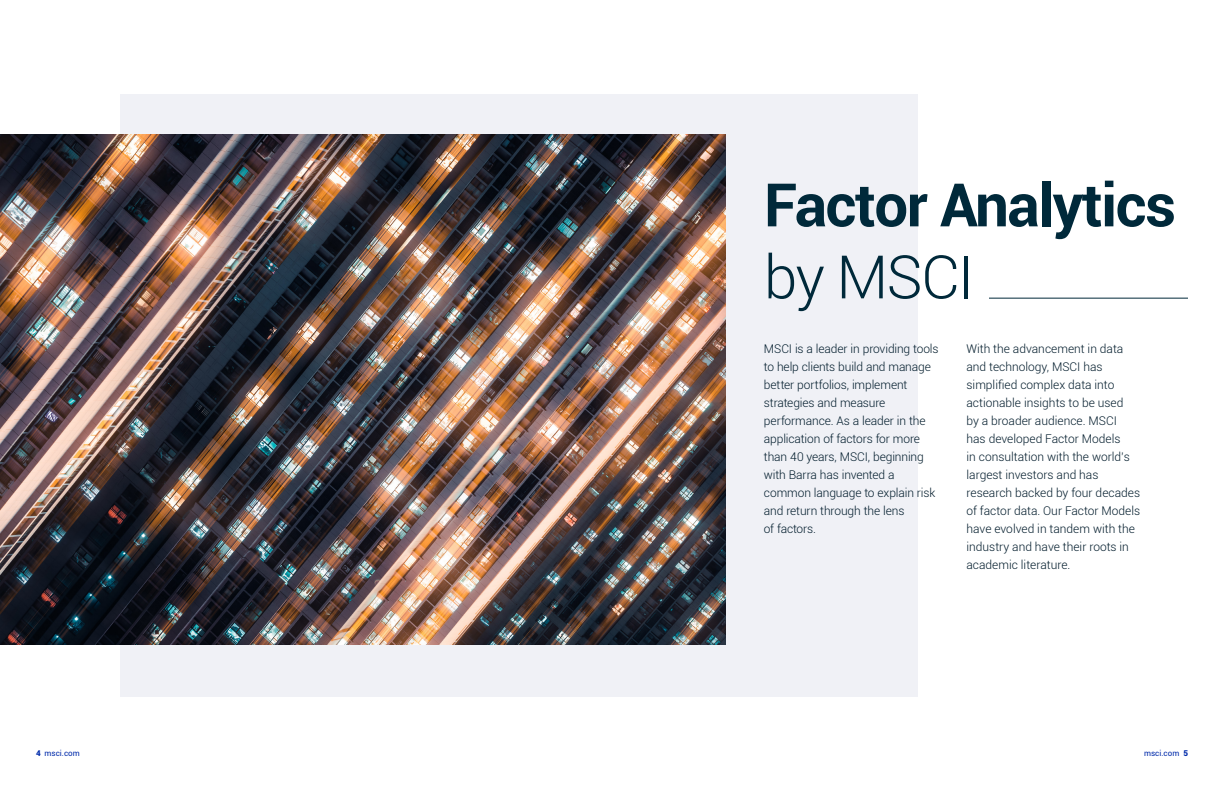
<style>
.page{position:relative;width:1224px;height:792px;background:#fff}
.page>*{position:absolute;margin:0;border:0;box-sizing:border-box;transform-origin:0 0}
.t1{font:700 60px/72px "Roboto";letter-spacing:-.025em;color:#00293a}
.t2{font:300 12px/18px "Roboto";color:#001b2b}
.t3{font:8px "Roboto";color:#002baa}
.s1{font-weight:300}
.s2{font-weight:900}
</style>
<div class="page">
<div style="left:120px;top:95px;width:798px;height:602px;background:#f0f1f6"></div>
<hr style="left:989px;top:298px;width:199px;height:1px;background:#00293a">
<img style="left:0;top:135px;width:726px;height:509px">
<p class="t1" style="left:764px;top:167px;width:414px">Factor Analytics <span class="s1">by MSCI</span></p>
<p class="t2" style="left:967px;top:339px;width:175px">With the advancement in data and technology, MSCI has simplified complex data into actionable insights to be used<br>by a broader audience. MSCI<br>has developed Factor Models<br>in consultation with the world’s largest investors and has research backed by four decades of factor data. Our Factor Models have evolved in tandem with the industry and have their roots in academic literature.</p>
<p class="t2" style="left:764px;top:339px;width:176px">MSCI is a leader in providing tools to help clients build and manage better portfolios, implement strategies and measure performance. As a leader in the application of factors for more than 40 years, MSCI, beginning with Barra has invented a common language to explain risk and return through the lens<br>of factors.</p>
<p class="t3" style="left:36px;top:748px;width:45px"><span class="s2">4</span> msci.com</p>
<p class="t3" style="left:1144px;top:748px;width:45px">msci.com <span class="s2">5</span></p>
</div>
